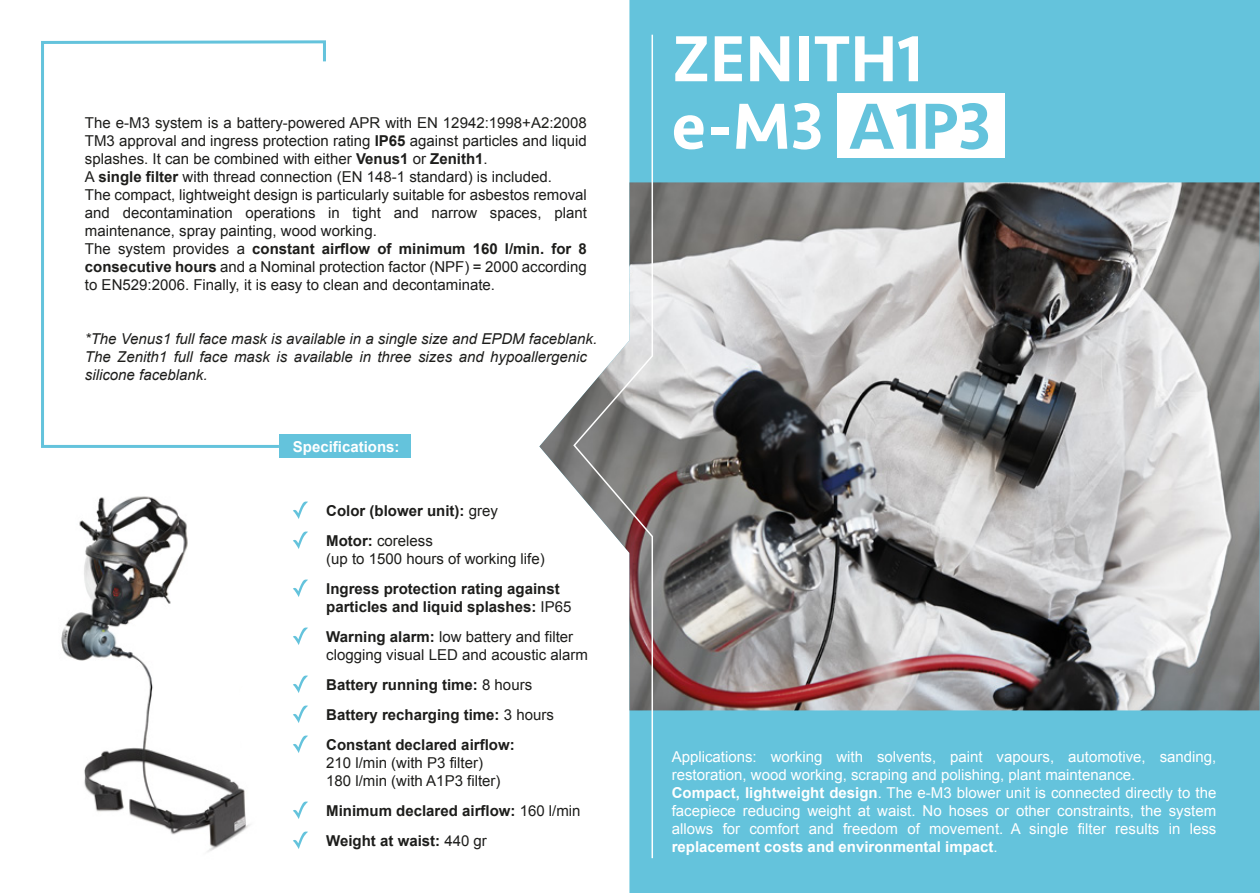
<style>
.page{position:relative;width:1260px;height:893px;background:#fff}
.page>*{position:absolute;margin:0;border:0;box-sizing:border-box;transform-origin:0 0}
.t1{font:500 67.5px/67.5px "Seravek";color:#fff}
.t2{font:15px/18px "Arial";color:#1d1d1b}
.t3{font:15px/18px "Arial";color:#fff}
.t4{font:700 15px/30px "Arial";color:#1d1d1b}
.t5{font:italic 15px/18px "Arial";color:#1d1d1b}
.t6{font:700 15px "Arial";color:#fff}
.s1{font-weight:700}
.s2{font-weight:400}
.s3{color:#64c3dc}
</style>
<div class="page">
<div style="left:629px;top:0;width:631px;height:893px;background:#64c3dc"></div>
<div style="left:837px;top:93px;width:167px;height:64px;background:#fff"></div>
<img style="left:539px;top:182px;width:720px;height:528px">
<img style="left:61px;top:496px;width:189px;height:356px">
<div style="left:279px;top:435px;width:131px;height:23px;background:#64c3dc"></div>
<svg style="left:293px;top:501px;width:15px;height:18px"></svg>
<svg style="left:293px;top:531px;width:15px;height:18px"></svg>
<svg style="left:293px;top:579px;width:15px;height:18px"></svg>
<svg style="left:293px;top:627px;width:15px;height:18px"></svg>
<svg style="left:293px;top:675px;width:15px;height:18px"></svg>
<svg style="left:293px;top:705px;width:15px;height:18px"></svg>
<svg style="left:293px;top:735px;width:15px;height:18px"></svg>
<svg style="left:293px;top:801px;width:15px;height:18px"></svg>
<svg style="left:293px;top:831px;width:15px;height:18px"></svg>
<svg style="left:41px;top:40px;width:286px;height:408px"></svg>
<svg style="left:572px;top:33px;width:82px;height:827px"></svg>
<div style="left:236px;top:673px;width:43px;height:86px;background:#fff;border-radius:50%"></div>
<p class="t2" style="left:85px;top:114px;width:503px">The e-M3 system is a battery-powered APR with EN 12942:1998+A2:2008<br>TM3 approval and ingress protection rating <span class="s1">IP65</span> against particles and liquid splashes. It can be combined with either <span class="s1">Venus1</span> or <span class="s1">Zenith1</span>.<br>A <span class="s1">single filter</span> with thread connection (EN 148-1 standard) is included.<br>The compact, lightweight design is particularly suitable for asbestos removal and decontamination operations in tight and narrow spaces, plant maintenance, spray painting, wood working.<br>The system provides a <span class="s1">constant airflow of minimum 160 l/min. for 8 consecutive hours</span> and a Nominal protection factor (NPF) = 2000 according to EN529:2006. Finally, it is easy to clean and decontaminate.</p>
<p class="t5" style="left:85px;top:330px;width:514px">*The Venus1 full face mask is available in a single size and EPDM faceblank.<br>The Zenith1 full face mask is available in three sizes and hypoallergenic silicone faceblank.</p>
<p class="t6" style="left:293px;top:436px;width:108px">Specifications:</p>
<p class="t4" style="left:326px;top:496px;width:173px">Color (blower unit): <span class="s2">grey<br></span>Motor: <span class="s2">coreless</span></p>
<p class="t2" style="left:326px;top:550px;width:220px">(up to 1500 hours of working life)</p>
<p class="t4" style="left:326px;top:580px;width:247px;line-height:18px">Ingress protection rating against particles and liquid splashes: <span class="s2">IP65</span></p>
<p class="t2" style="left:326px;top:628px;width:263px"><span class="s1">Warning alarm:</span> low battery and filter clogging visual LED and acoustic alarm</p>
<p class="t4" style="left:326px;top:670px;width:229px">Battery running time: <span class="s2">8 hours<br></span>Battery recharging time: <span class="s2">3 hours<br></span>Constant declared airflow:</p>
<p class="t2" style="left:326px;top:754px;width:176px">210 l/min (with P3 filter)<br>180 l/min (with A1P3 filter)</p>
<p class="t4" style="left:326px;top:796px;width:256px">Minimum declared airflow: <span class="s2">160 l/min<br></span>Weight at waist: <span class="s2">440 gr</span></p>
<h1 class="t1" style="left:672px;top:25px;width:321px">ZENITH1 e-M3 <span class="s3">A1P3</span></h1>
<p class="t3" style="left:672px;top:748px;width:546px">Applications: working with solvents, paint vapours, automotive, sanding, restoration, wood working, scraping and polishing, plant maintenance.<br><span class="s1">Compact, lightweight design</span>. The e-M3 blower unit is connected directly to the facepiece reducing weight at waist. No hoses or other constraints, the system allows for comfort and freedom of movement. A single filter results in less <span class="s1">replacement costs and environmental impact</span>.</p>
</div>
